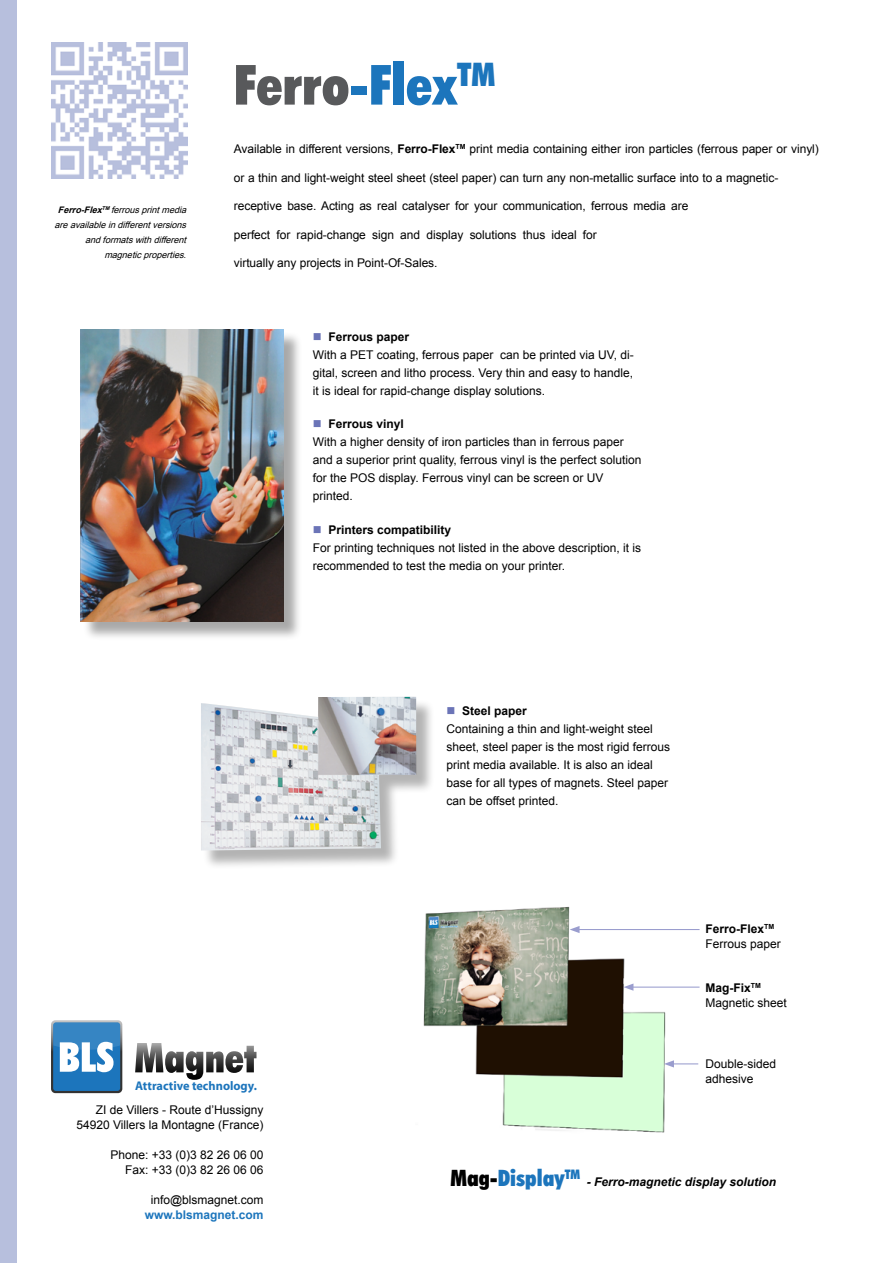
<style>
.page{position:relative;width:893px;height:1263px;background:#fff}
.page>*{position:absolute;margin:0;border:0;box-sizing:border-box;transform-origin:0 0}
.t1{font:55.5px "Futuri Condensed Extra Bold SWFTE";color:#58595b}
.t2{font:22.5px "Futuri Condensed Extra Bold SWFTE";color:#1c75bc}
.t3{font:700 12.6px "Myriad";color:#1d75bc}
.t4{font:12px/18px "Arial";color:#000}
.t5{font:700 12px "Arial";color:#000}
.t6{font:italic 700 12px "Arial";color:#000}
.t7{font:700 12px "Arial";color:#1c75bc}
.t8{font:italic 9px/15px "Arial";color:#000;text-align:right}
.s1{font-weight:700}
.s2{color:#1c75bc}
.s3{color:#000}
</style>
<div class="page">
<div style="left:0;top:0;width:17px;height:1263px;background:#b7bfdd"></div>
<svg style="left:135px;top:1043px;width:121px;height:37px"></svg>
<svg style="left:51px;top:1020px;width:71px;height:73px"></svg>
<div style="left:83px;top:331px;width:219px;height:310px;background:#000;opacity:.34"></div>
<img style="left:81px;top:329px;width:202px;height:293px">
<img style="left:423px;top:906px;width:243px;height:227px">
<hr style="left:577px;top:929px;width:122px;height:1px;background:#9a9dce">
<svg style="left:570px;top:926px;width:10px;height:7px"></svg>
<hr style="left:631px;top:986px;width:68px;height:2px;background:#9a9dce">
<svg style="left:624px;top:983px;width:9px;height:8px"></svg>
<svg style="left:664px;top:1060px;width:34px;height:7px"></svg>
<div style="left:203px;top:698px;width:232px;height:171px;background:#000;opacity:.3"></div>
<img style="left:201px;top:697px;width:215px;height:153px">
<img style="left:51px;top:43px;width:136px;height:136px">
<p class="t8" style="left:55px;top:202px;width:136px"><span class="s1">Ferro-Flex</span><sup>TM</sup> ferrousprintmedia areavailableindifferentversions andformatswithdifferent magneticproperties.</p>
<h1 class="t1" style="left:234px;top:47px;width:263px">Ferro<span class="s2">-Flex</span><sup>TM</sup></h1>
<p class="t4" style="left:234px;top:140px;width:586px">Available in different versions, <span class="s1">Ferro-Flex</span><sup>TM</sup> print media containing either iron particles (ferrous paper or vinyl)</p>
<p class="t4" style="left:234px;top:169px;width:546px">or a thin and light-weight steel sheet (steel paper) can turn any non-metallic surface into to a magnetic-</p>
<p class="t4" style="left:234px;top:197px;width:456px">receptive base. Acting as real catalyser for your communication, ferrous media are</p>
<p class="t4" style="left:234px;top:226px;width:364px">perfect for rapid-change sign and display solutions thus ideal for</p>
<p class="t4" style="left:234px;top:254px;width:205px">virtually any projects in Point-Of-Sales.</p>
<p class="t5" style="left:329px;top:329px;width:82px">Ferrous paper</p>
<p class="t4" style="left:313px;top:346px;width:322px;text-align:justify">With a PET coating, ferrous paper can be printed via UV, di&shy;gital, screen and litho process. Very thin and easy to handle, it is ideal for rapid-change display solutions.</p>
<p class="t5" style="left:329px;top:416px;width:77px">Ferrous vinyl</p>
<p class="t4" style="left:313px;top:433px;width:330px">With a higher density of iron particles than in ferrous paper and a superior print quality, ferrous vinyl is the perfect solution for the POS display. Ferrous vinyl can be screen or UV printed.</p>
<p class="t5" style="left:329px;top:521px;width:124px">Printers compatibility</p>
<p class="t4" style="left:313px;top:538px;width:330px">For printing techniques not listed in the above description, it is recommended to test the media on your printer.</p>
<p class="t5" style="left:462px;top:703px;width:66px">Steel paper</p>
<p class="t4" style="left:447px;top:720px;width:225px">Containing a thin and light-weight steel sheet, steel paper is the most rigid ferrous print media available. It is also an ideal base for all types of magnets. Steel paper can be offset printed.</p>
<p class="t4" style="left:705px;top:922px;width:77px;line-height:14.4px"><span class="s1">Ferro-Flex</span><sup>TM<br></sup>Ferrous paper</p>
<p class="t4" style="left:705px;top:981px;width:83px;line-height:14.4px"><span class="s1">Mag-Fix</span><sup>TM<br></sup>Magnetic sheet</p>
<p class="t3" style="left:135px;top:1079px;width:123px">Attractive technology.</p>
<p class="t4" style="left:76px;top:1103px;width:189px;line-height:15px;text-align:right">ZI de Villers - Route d’Hussigny<br>54920 Villers la Montagne (France)</p>
<p class="t4" style="left:110px;top:1148px;width:155px;line-height:15px;text-align:right">Phone: +33 (0)3 82 26 06 00<br>Fax: +33 (0)3 82 26 06 06</p>
<p class="t4" style="left:151px;top:1191px;width:114px">info@blsmagnet.com</p>
<p class="t7" style="left:145px;top:1206px;width:120px">www.blsmagnet.com</p>
<p class="t4" style="left:705px;top:1057px;width:72px;line-height:14.4px">Double-sided adhesive</p>
<h2 class="t2" style="left:450px;top:1163px;width:131px"><span class="s3">Mag-</span>Display<sup>TM</sup></h2>
<p class="t6" style="left:587px;top:1174px;width:191px">- Ferro-magnetic display solution</p>
</div>
